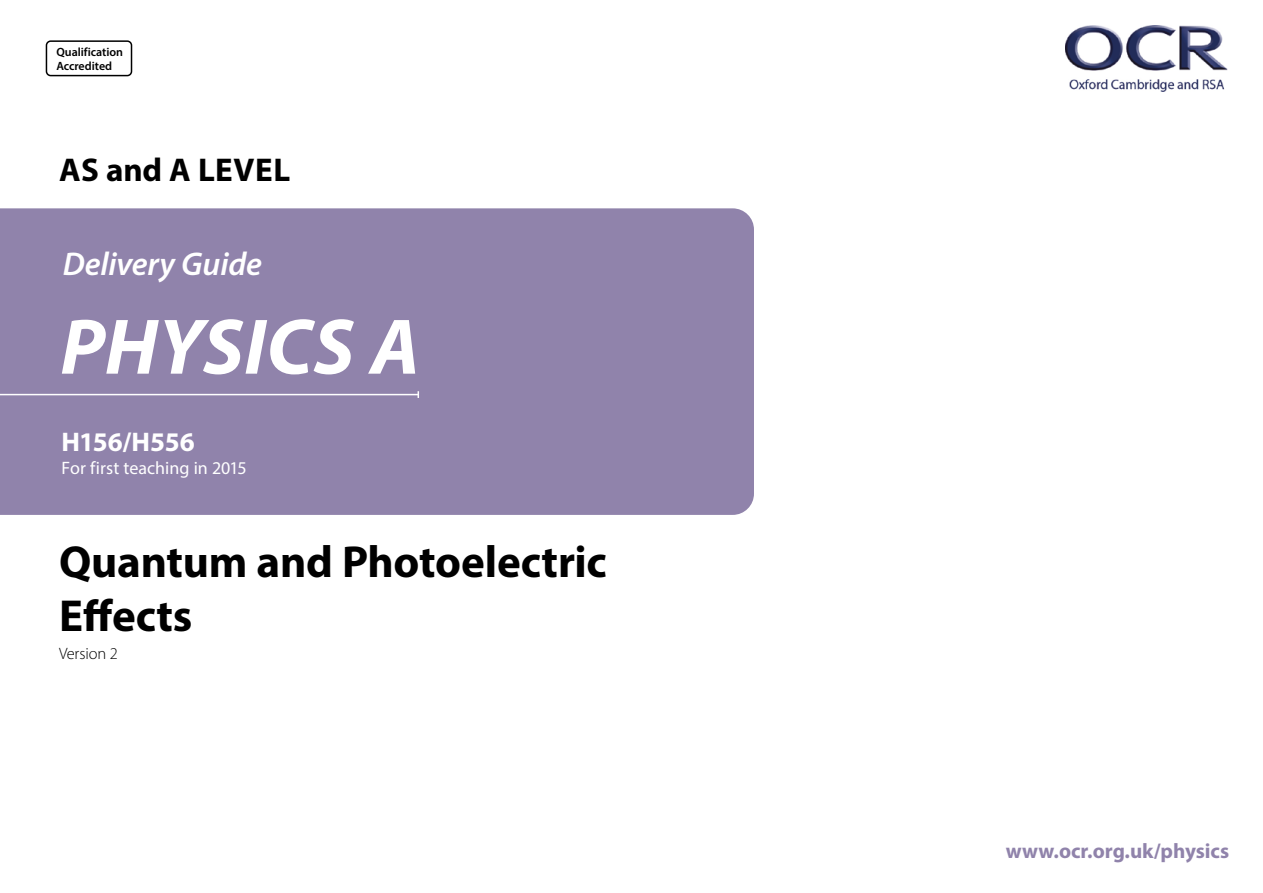
<style>
.page{position:relative;width:1263px;height:893px;background:#fff}
.page>*{position:absolute;margin:0;border:0;box-sizing:border-box;transform-origin:0 0}
.Cover_main{font:italic 700 79.5px "Myriad Pro";letter-spacing:.005em;color:#fff}
.Cover_main-2{font:700 45px/54px "Myriad Pro";letter-spacing:-.005em;color:#000}
.t1{font:italic 600 33px "Myriad Pro";letter-spacing:-.005em;color:#fff}
.t2{font:700 33px "Myriad Pro";letter-spacing:.015em;color:#000}
.code_text{font:700 27px "Myriad Pro";letter-spacing:-.005em;color:#fff}
.t3{font:700 21px "Myriad Pro";color:#9083ab}
.code_text-2{font:18px "Myriad Pro";color:#fff}
.Cover_main-3{font:300 16.5px "Myriad Pro";letter-spacing:-.01em;color:#000}
.t4{font:600 12px "Myriad Pro";color:#000}
</style>
<div class="page">
<div style="left:0;top:208px;width:754px;height:307px;background:#9083ab"></div>
<img style="left:1066px;top:26px;width:162px;height:66px">
<div style="left:46px;top:40px;width:86px;height:36px;border:2px solid #000;border-radius:4px"></div>
<hr style="left:0;top:394px;width:418px;height:1px;background:#fff">
<svg style="left:417px;top:391px;width:2px;height:7px"></svg>
<p class="t4" style="left:56px;top:44px;width:68px">Qualification</p>
<p class="t4" style="left:56px;top:58px;width:57px">Accredited</p>
<p class="t2" style="left:59px;top:148px;width:233px">AS and A LEVEL</p>
<p class="t1" style="left:63px;top:242px;width:201px">Delivery Guide</p>
<p class="Cover_main" style="left:60px;top:295px;width:361px">PHYSICS A</p>
<h4 class="code_text" style="left:61px;top:424px;width:135px">H156/H556</h4>
<h4 class="code_text-2" style="left:61px;top:457px;width:187px">For first teaching in 2015</h4>
<p class="Cover_main-2" style="left:59px;top:533px;width:549px">Quantum and Photoelectric<br>Effects</p>
<p class="Cover_main-3" style="left:59px;top:645px;width:60px">Version 2</p>
<p class="t3" style="left:1006px;top:837px;width:225px">www.ocr.org.uk/physics</p>
</div>
